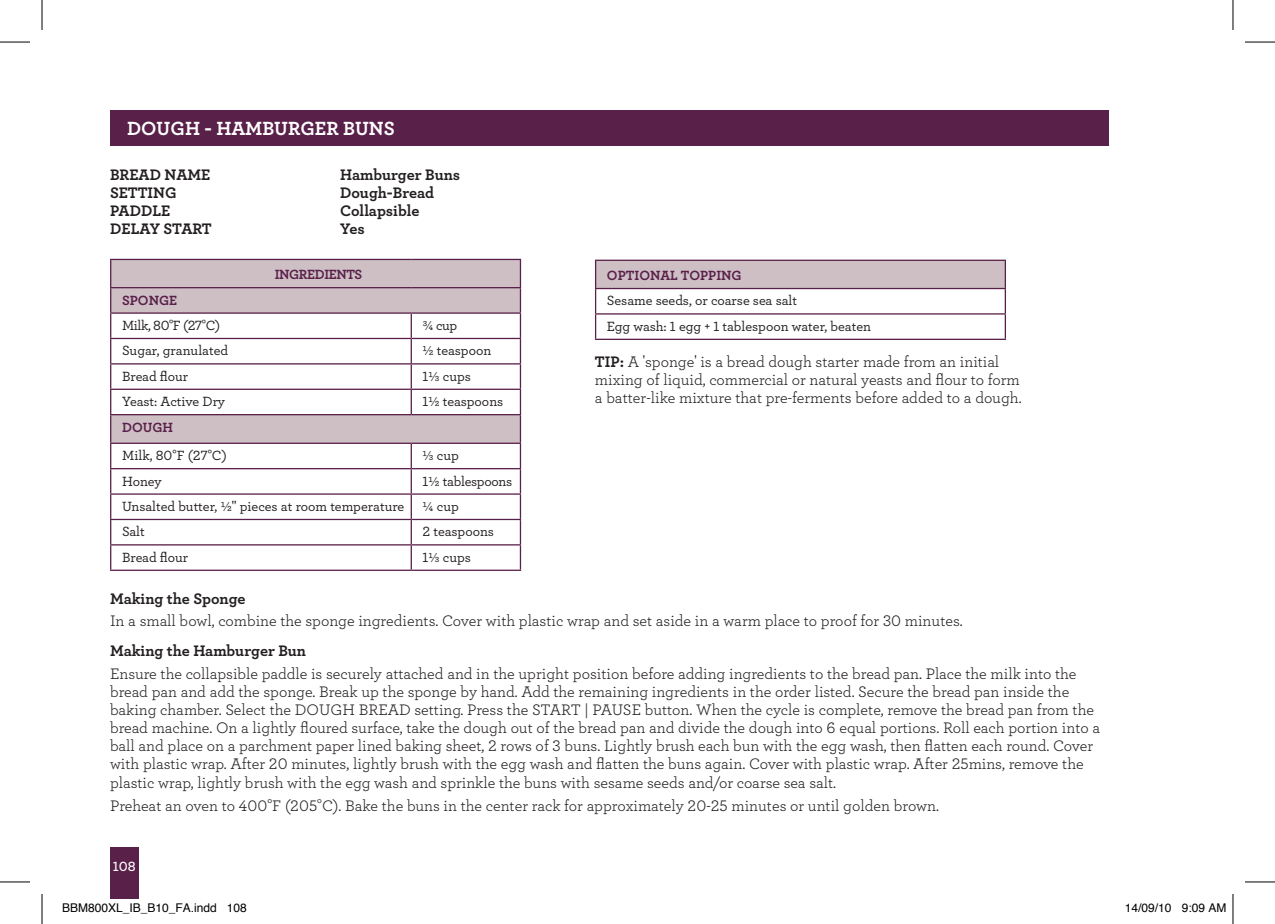
<style>
.page{position:relative;width:1275px;height:924px;background:#fff}
.page>*{position:absolute;margin:0;border:0;box-sizing:border-box;transform-origin:0 0}
.t1{font:20px "Archer Bold LF";color:#fff}
.t2{font:16px/18px "Archer Book LF";color:#231f20}
.t3{font:16px "Archer Bold LF";color:#231f20}
.t4{font:14px/25.4px "Archer Medium LF";letter-spacing:-.005em;color:#231f20}
.t5{font:14px "Archer Bold LF";color:#592049}
.t6{font:14px "Archer Bold LF";letter-spacing:-.03em;color:#592049}
.t7{font:14px "Archer Semibold LF";color:#fff}
.t8{font:12px "Helvetica";color:#000}
.s1{font-family:"Archer Numeric";font-weight:500}
.s2{font-family:"Archer Bold LF"}
</style>
<div class="page">
<div style="left:110px;top:847px;width:28px;height:51px;background:#592049"></div>
<div style="left:110px;top:110px;width:998px;height:36px;background:#592049"></div>
<svg style="left:111px;top:260px;width:409px;height:182px"></svg>
<hr style="left:110px;top:337px;width:301px;height:2px;background:#592049">
<hr style="left:411px;top:337px;width:110px;height:2px;background:#592049">
<hr style="left:110px;top:363px;width:301px;height:1px;background:#592049">
<hr style="left:411px;top:363px;width:110px;height:1px;background:#592049">
<hr style="left:110px;top:388px;width:301px;height:2px;background:#592049">
<hr style="left:411px;top:388px;width:110px;height:2px;background:#592049">
<svg style="left:411px;top:313px;width:1px;height:101px"></svg>
<hr style="left:110px;top:468px;width:301px;height:1px;background:#592049">
<hr style="left:411px;top:468px;width:110px;height:1px;background:#592049">
<hr style="left:110px;top:493px;width:301px;height:1px;background:#592049">
<hr style="left:411px;top:493px;width:110px;height:1px;background:#592049">
<hr style="left:110px;top:518px;width:301px;height:2px;background:#592049">
<hr style="left:411px;top:518px;width:110px;height:2px;background:#592049">
<hr style="left:110px;top:544px;width:301px;height:1px;background:#592049">
<hr style="left:411px;top:544px;width:110px;height:1px;background:#592049">
<svg style="left:411px;top:443px;width:1px;height:126px"></svg>
<hr style="left:110px;top:259px;width:301px;height:1px;background:#592049">
<hr style="left:411px;top:259px;width:110px;height:1px;background:#592049">
<hr style="left:110px;top:287px;width:301px;height:1px;background:#592049">
<hr style="left:411px;top:287px;width:110px;height:1px;background:#592049">
<hr style="left:110px;top:312px;width:301px;height:1px;background:#592049">
<hr style="left:411px;top:312px;width:110px;height:1px;background:#592049">
<hr style="left:110px;top:414px;width:301px;height:1px;background:#592049">
<svg style="left:110px;top:260px;width:1px;height:309px"></svg>
<hr style="left:411px;top:414px;width:110px;height:1px;background:#592049">
<svg style="left:520px;top:260px;width:1px;height:309px"></svg>
<hr style="left:110px;top:442px;width:301px;height:1px;background:#592049">
<hr style="left:411px;top:442px;width:110px;height:1px;background:#592049">
<hr style="left:110px;top:569px;width:301px;height:1px;background:#592049">
<hr style="left:411px;top:569px;width:110px;height:1px;background:#592049">
<div style="left:595px;top:260px;width:410px;height:28px;background:#cebfc5"></div>
<hr style="left:1004px;top:289px;width:2px;height:24px;background:#592049">
<hr style="left:1004px;top:314px;width:2px;height:24px;background:#592049">
<hr style="left:1004px;top:261px;width:2px;height:27px;background:#592049">
<hr style="left:595px;top:259px;width:411px;height:2px;background:#592049">
<hr style="left:595px;top:288px;width:411px;height:1px;background:#592049">
<hr style="left:595px;top:313px;width:411px;height:1px;background:#592049">
<svg style="left:595px;top:261px;width:1px;height:77px"></svg>
<hr style="left:595px;top:338px;width:411px;height:2px;background:#592049">
<hr style="left:0;top:42px;width:30px;height:1px;background:#000">
<hr style="left:1245px;top:42px;width:30px;height:1px;background:#000">
<hr style="left:0;top:881px;width:30px;height:1px;background:#000">
<hr style="left:1245px;top:881px;width:30px;height:1px;background:#000">
<hr style="left:42px;top:0;width:1px;height:30px;background:#000">
<hr style="left:42px;top:893px;width:1px;height:30px;background:#000">
<hr style="left:1232px;top:0;width:1px;height:30px;background:#000">
<hr style="left:1232px;top:893px;width:1px;height:30px;background:#000">
<p class="t1" style="left:127px;top:115px;width:119px">DOUGH - Hamburger</p>
<p class="t1" style="left:343px;top:115px;width:26px">Buns</p>
<p class="t3" style="left:110px;top:164px;width:102px">BREAD NAME</p>
<p class="t3" style="left:340px;top:164px;width:121px">Hamburger Buns</p>
<p class="t3" style="left:110px;top:182px;width:68px">SETTING</p>
<p class="t3" style="left:340px;top:182px;width:95px">Dough-Bread</p>
<p class="t3" style="left:110px;top:200px;width:62px">PADDLE</p>
<p class="t3" style="left:340px;top:200px;width:81px">Collapsible</p>
<p class="t3" style="left:110px;top:218px;width:103px">DELAY START</p>
<p class="t3" style="left:340px;top:218px;width:26px">Yes</p>
<p class="t6" style="left:275px;top:265px;width:89px">INGREDIENTS</p>
<p class="t5" style="left:122px;top:291px;width:57px">SPONGE</p>
<p class="t4" style="left:122px;top:312px;width:100px">Milk, 80°F (27°C)</p>
<p class="t4" style="left:422px;top:312px;width:36px">¾ cup</p>
<p class="t4" style="left:122px;top:337px;width:108px">Sugar, granulated</p>
<p class="t4" style="left:422px;top:337px;width:70px">½ teaspoon</p>
<p class="t4" style="left:122px;top:363px;width:68px">Bread flour</p>
<p class="t4" style="left:422px;top:363px;width:50px">1<span class="s1">L</span> cups</p>
<p class="t4" style="left:122px;top:388px;width:105px">Yeast: Active Dry</p>
<p class="t4" style="left:422px;top:388px;width:82px">1½ teaspoons</p>
<p class="t5" style="left:122px;top:418px;width:53px">DOUGH</p>
<p class="t4" style="left:122px;top:442px;width:106px">Milk, 80°F (27°C)</p>
<p class="t4" style="left:422px;top:442px;width:38px"><span class="s1">L</span> cup</p>
<p class="t4" style="left:122px;top:467px;width:41px">Honey</p>
<p class="t4" style="left:422px;top:467px;width:91px">1½ tablespoons</p>
<p class="t4" style="left:122px;top:493px;width:284px">Unsalted butter, ½" pieces at room temperature</p>
<p class="t4" style="left:422px;top:493px;width:38px">¼ cup</p>
<p class="t4" style="left:122px;top:518px;width:24px">Salt</p>
<p class="t4" style="left:422px;top:518px;width:73px">2 teaspoons</p>
<p class="t4" style="left:122px;top:543px;width:68px">Bread flour</p>
<p class="t4" style="left:422px;top:543px;width:50px">1<span class="s1">L</span> cups</p>
<p class="t3" style="left:110px;top:588px;width:137px">Making the Sponge</p>
<p class="t2" style="left:110px;top:611px;width:854px">In a small bowl, combine the sponge ingredients. Cover with plastic wrap and set aside in a warm place to proof for 30 minutes.</p>
<p class="t3" style="left:110px;top:640px;width:198px">Making the Hamburger Bun</p>
<p class="t2" style="left:110px;top:664px;width:991px">Ensure the collapsible paddle is securely attached and in the upright position before adding ingredients to the bread pan. Place the milk into the bread pan and add the sponge. Break up the sponge by hand. Add the remaining ingredients in the order listed. Secure the bread pan inside the baking chamber. Select the DOUGH BREAD setting. Press the START | PAUSE button. When the cycle is complete, remove the bread pan from the bread machine. On a lightly floured surface, take the dough out of the bread pan and divide the dough into 6 equal portions. Roll each portion into a ball and place on a parchment paper lined baking sheet, 2 rows of 3 buns. Lightly brush each bun with the egg wash, then flatten each round. Cover with plastic wrap. After 20 minutes, lightly brush with the egg wash and flatten the buns again. Cover with plastic wrap. After 25mins, remove the plastic wrap, lightly brush with the egg wash and sprinkle the buns with sesame seeds and/or coarse sea salt.</p>
<p class="t2" style="left:110px;top:796px;width:830px">Preheat an oven to 400°F (205°C). Bake the buns in the center rack for approximately 20-25 minutes or until golden brown.</p>
<p class="t5" style="left:607px;top:266px;width:136px">OPTIONAL TOPPING</p>
<p class="t4" style="left:607px;top:287px;width:266px">Sesame seeds, or coarse sea salt<br>Egg wash: 1 egg + 1 tablespoon water, beaten</p>
<p class="t2" style="left:595px;top:352px;width:428px"><span class="s2">TIP:</span> A 'sponge' is a bread dough starter made from an initial mixing of liquid, commercial or natural yeasts and flour to form a batter-like mixture that pre-ferments before added to a dough.</p>
<p class="t7" style="left:113px;top:856px;width:25px">108</p>
<p class="t8" style="left:62px;top:898px;width:186px">BBM800XL_IB_B10_FA.indd 108</p>
<p class="t8" style="left:1125px;top:898px;width:103px">14/09/10 9:09 AM</p>
</div>
